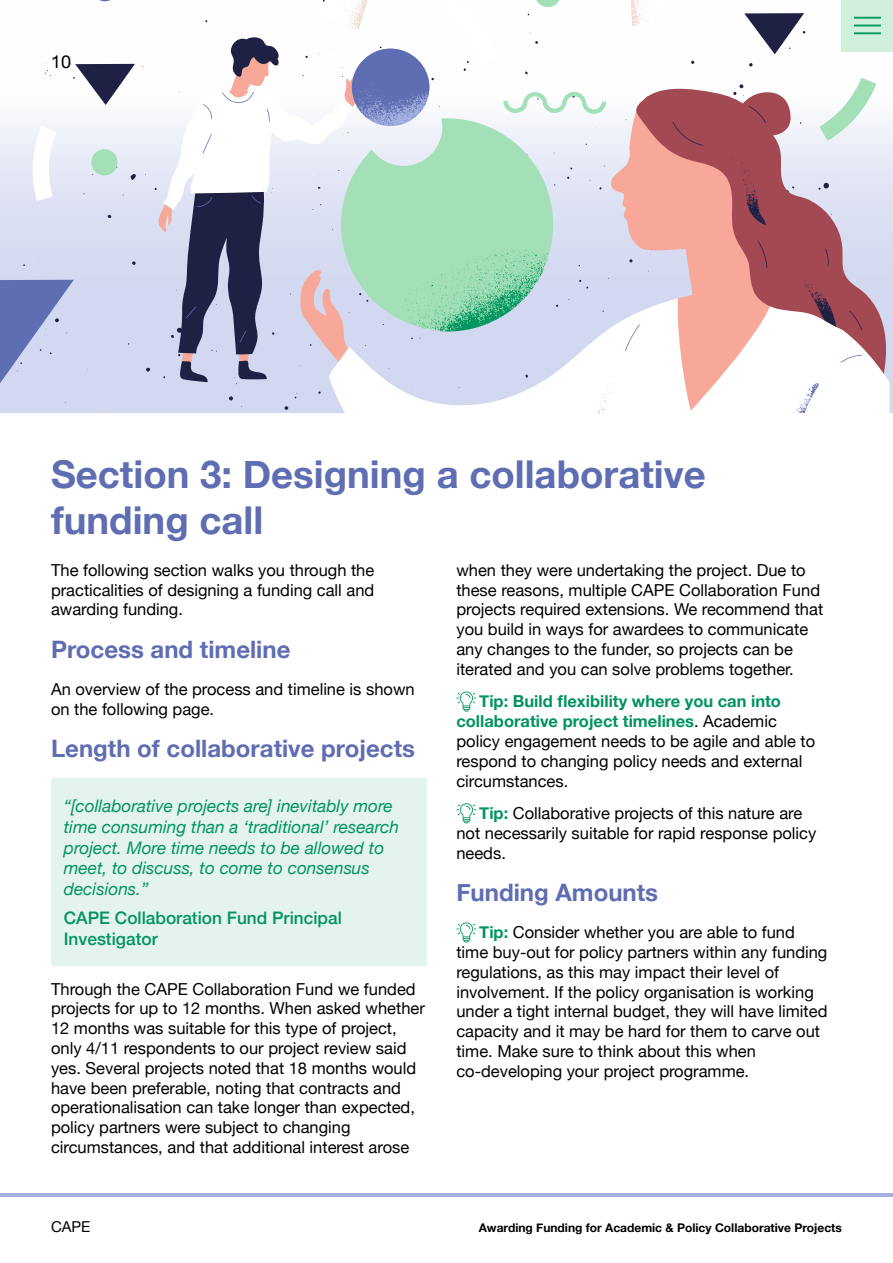
<style>
.page{position:relative;width:893px;height:1263px;background:#fff}
.page>*{position:absolute;margin:0;border:0;box-sizing:border-box;transform-origin:0 0}
.t1{font:700 38.4px/46px "Helvetica Neue";color:#5f6db2}
.t2{font:700 24px "Helvetica Neue";color:#5f6db2}
.t3{font:18px "Helvetica Neue";color:#000}
.t4{font:italic 17.25px/20.7px "Helvetica Neue";color:#00945e}
.t5{font:500 17.25px/20.7px "Helvetica Neue";color:#00945e}
.t6{font:16.5px/19.8px "Helvetica Neue";color:#000}
.t7{font:15px "Helvetica Neue";color:#000}
.t8{font:700 12px "Helvetica Neue";color:#000}
.s1{font-weight:700;color:#00945e}
.s2{font-weight:700;color:#00935f}
</style>
<div class="page">
<div style="left:51px;top:779px;width:376px;height:137px;background:#e4f4ed"></div>
<div style="left:51px;top:890px;width:376px;height:76px;background:#e4f4ed"></div>
<svg style="left:456px;top:691px;width:20px;height:20px"></svg>
<svg style="left:456px;top:803px;width:20px;height:20px"></svg>
<svg style="left:456px;top:922px;width:20px;height:20px"></svg>
<div style="left:0;top:0;width:893px;height:412px;background:linear-gradient(to bottom,#fff,#c6ceec)"></div>
<svg style="left:130px;top:174px;width:6px;height:6px"></svg>
<svg style="left:132px;top:261px;width:4px;height:4px"></svg>
<svg style="left:45px;top:70px;width:6px;height:6px"></svg>
<svg style="left:123px;top:191px;width:3px;height:5px"></svg>
<svg style="left:70px;top:63px;width:65px;height:42px"></svg>
<svg style="left:0;top:280px;width:74px;height:103px;background:#98a2d0"></svg>
<div style="left:91px;top:149px;width:26px;height:26px;background:#a3e0b8;border-radius:50%"></div>
<svg style="left:92px;top:0;width:26px;height:1px"></svg>
<svg style="left:32px;top:126px;width:25px;height:75px"></svg>
<hr style="left:0;top:1193px;width:893px;height:3px;background:#a3b0e0">
<div style="left:842px;top:0;width:51px;height:51px;background:#d1f0db"></div>
<svg style="left:142px;top:0;width:747px;height:413px"></svg>
<hr style="left:854px;top:32px;width:27px;height:2px;background:#00945e">
<p class="t3" style="left:51px;top:49px;width:22px">10</p>
<h1 class="t1" style="left:51px;top:452px;width:656px">Section 3: Designing a collaborative funding call</h1>
<p class="t6" style="left:51px;top:561px;width:325px;text-align:justify">The following section walks you through the practicalities of designing a funding call and awarding funding.</p>
<h2 class="t2" style="left:51px;top:631px;width:241px">Process and timeline</h2>
<p class="t6" style="left:51px;top:680px;width:365px">An overview of the process and timeline is shown on the following page.</p>
<h2 class="t2" style="left:51px;top:730px;width:365px">Length of collaborative projects</h2>
<p class="t4" style="left:64px;top:797px;width:337px">“[collaborative projects are] inevitably more time consuming than a ‘traditional’ research project. More time needs to be allowed to meet, to discuss, to come to consensus decisions.”</p>
<p class="t5" style="left:64px;top:906px;width:280px">CAPE Collaboration Fund Principal<br>Investigator</p>
<p class="t6" style="left:51px;top:980px;width:375px">Through the CAPE Collaboration Fund we funded projects for up to 12 months. When asked whether 12 months was suitable for this type of project, only 4/11 respondents to our project review said yes. Several projects noted that 18 months would have been preferable, noting that contracts and operationalisation can take longer than expected, policy partners were subject to changing circumstances, and that additional interest arose</p>
<p class="t6" style="left:456px;top:561px;width:368px">when they were undertaking the project. Due to these reasons, multiple CAPE Collaboration Fund projects required extensions. We recommend that you build in ways for awardees to communicate any changes to the funder, so projects can be iterated and you can solve problems together.</p>
<p class="t6" style="left:456px;top:692px;width:360px;text-indent:23px"><span class="s1">Tip:</span> <span class="s2">Build flexibility where you can into collaborative project timelines</span>. Academic policy engagement needs to be agile and able to respond to changing policy needs and external circumstances.</p>
<p class="t6" style="left:456px;top:804px;width:361px;text-indent:23px"><span class="s1">Tip:</span> Collaborative projects of this nature are not necessarily suitable for rapid response policy needs.</p>
<h2 class="t2" style="left:456px;top:874px;width:203px">Funding Amounts</h2>
<p class="t6" style="left:456px;top:923px;width:373px;text-indent:23px"><span class="s1">Tip:</span> Consider whether you are able to fund time buy-out for policy partners within any funding regulations, as this may impact their level of involvement. If the policy organisation is working under a tight internal budget, they will have limited capacity and it may be hard for them to carve out time. Make sure to think about this when co-developing your project programme.</p>
<p class="t7" style="left:51px;top:1216px;width:41px">CAPE</p>
<p class="t8" style="left:479px;top:1218px;width:365px">Awarding Funding for Academic &amp; Policy Collaborative Projects</p>
</div>
